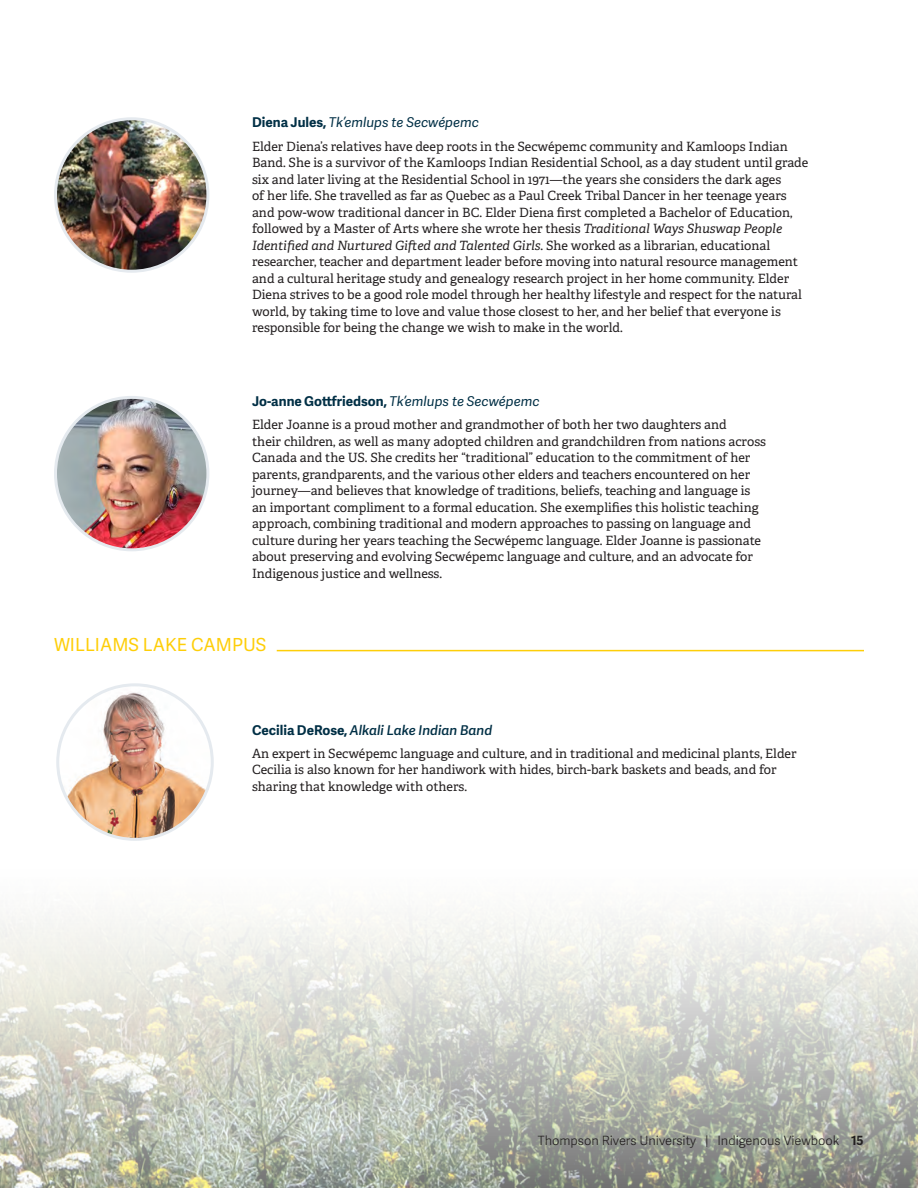
<style>
.page{position:relative;width:918px;height:1188px;background:#fff}
.page>*{position:absolute;margin:0;border:0;box-sizing:border-box;transform-origin:0 0}
.t1{font:18px "Adelle Sans";color:#fece08}
.t2{font:700 13.5px "Adelle Sans";color:#002f45}
.t3{font:italic 600 13.5px "Adelle Sans";color:#002f45}
.t4{font:italic 13.5px "Adelle Sans";color:#002f45}
.t5{font:12.75px/16.5px "Adelle";color:#231f20}
.t6{font:300 12.75px "Adelle Sans";color:#231f20}
.s1{font-weight:700;font-style:normal}
.s2{font-style:italic}
.s3{font-weight:400;font-style:italic}
.s4{font-weight:700}
</style>
<div class="page">
<img style="left:0;top:916px;width:918px;height:272px">
<img style="left:58px;top:685px;width:154px;height:154px;border-radius:77px">
<div style="left:56px;top:683px;width:158px;height:158px;border:3px solid #e5eaef;border-radius:50%"></div>
<img style="left:56px;top:119px;width:152px;height:152px;border-radius:76px">
<div style="left:54px;top:117px;width:155px;height:156px;border:3px solid #e5eaef;border-radius:50%"></div>
<img style="left:56px;top:397px;width:152px;height:153px;border-radius:76px">
<div style="left:54px;top:396px;width:155px;height:155px;border:3px solid #e5eaef;border-radius:50%"></div>
<hr style="left:277px;top:650px;width:587px;height:1px;background:#fece08">
<p class="t4" style="left:252px;top:113px;width:229px"><span class="s1">Diena Jules,</span> Tk’emlups te Secwépemc</p>
<p class="t5" style="left:252px;top:138px;width:558px">Elder Diena’s relatives have deep roots in the Secwépemc community and Kamloops Indian Band. She is a survivor of the Kamloops Indian Residential School, as a day student until grade six and later living at the Residential School in 1971—the years she considers the dark ages<br>of her life. She travelled as far as Quebec as a Paul Creek Tribal Dancer in her teenage years and pow-wow traditional dancer in BC. Elder Diena first completed a Bachelor of Education, followed by a Master of Arts where she wrote her thesis <span class="s2">Traditional Ways Shuswap People Identified and Nurtured Gifted and Talented Girls</span>. She worked as a librarian, educational researcher, teacher and department leader before moving into natural resource management and a cultural heritage study and genealogy research project in her home community. Elder Diena strives to be a good role model through her healthy lifestyle and respect for the natural world, by taking time to love and value those closest to her, and her belief that everyone is responsible for being the change we wish to make in the world.</p>
<p class="t2" style="left:252px;top:391px;width:289px">Jo-anne Gottfriedson, <span class="s3">Tk’emlups te Secwépemc</span></p>
<p class="t5" style="left:252px;top:417px;width:515px">Elder Joanne is a proud mother and grandmother of both her two daughters and<br>their children, as well as many adopted children and grandchildren from nations across Canada and the US. She credits her “traditional” education to the commitment of her parents, grandparents, and the various other elders and teachers encountered on her journey—and believes that knowledge of traditions, beliefs, teaching and language is an important compliment to a formal education. She exemplifies this holistic teaching approach, combining traditional and modern approaches to passing on language and culture during her years teaching the Secwépemc language. Elder Joanne is passionate about preserving and evolving Secwépemc language and culture, and an advocate for Indigenous justice and wellness.</p>
<h1 class="t1" style="left:54px;top:632px;width:214px">WILLIAMS LAKE CAMPUS</h1>
<p class="t3" style="left:252px;top:720px;width:242px"><span class="s1">Cecilia DeRose,</span> Alkali Lake Indian Band</p>
<p class="t5" style="left:252px;top:745px;width:546px">An expert in Secwépemc language and culture, and in traditional and medicinal plants, Elder<br>Cecilia is also known for her handiwork with hides, birch-bark baskets and beads, and for sharing that knowledge with others.</p>
<p class="t6" style="left:538px;top:1132px;width:327px">Thompson Rivers University | Indigenous Viewbook <span class="s4">15</span></p>
</div>
